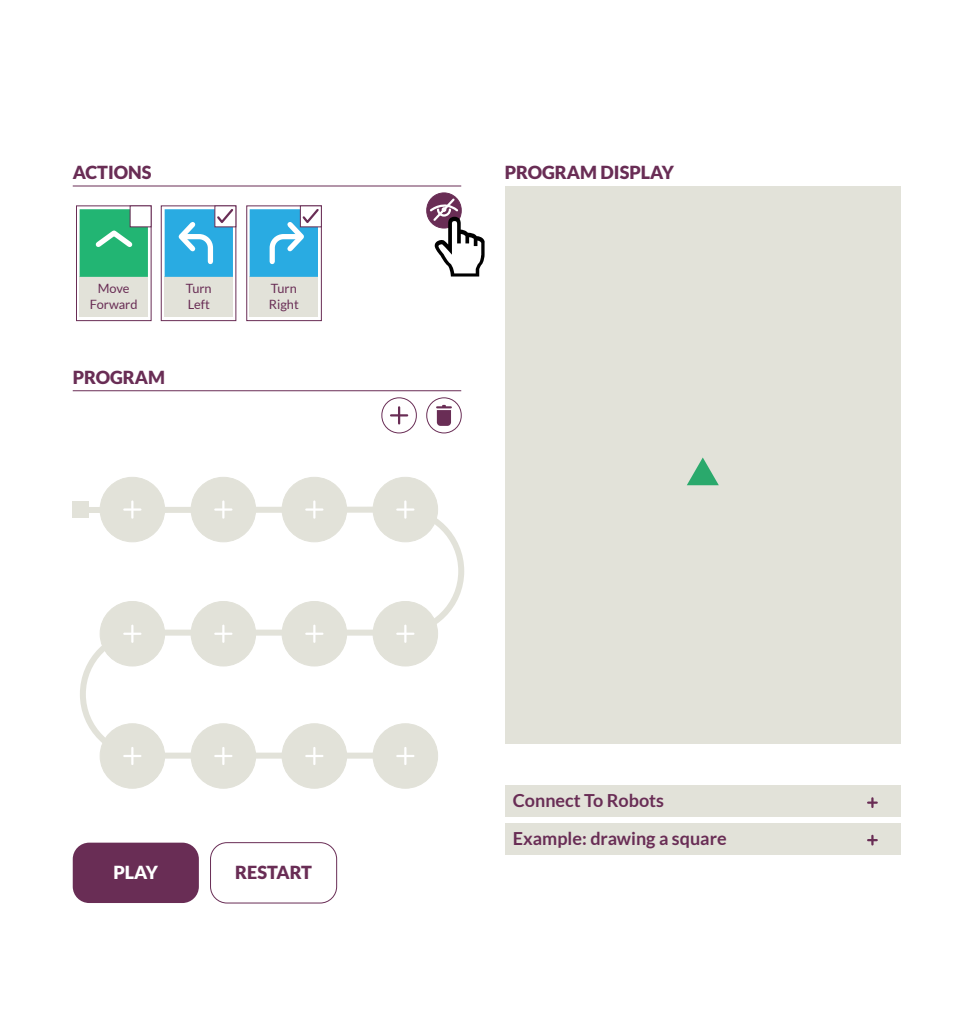
<style>
.page{position:relative;width:960px;height:1032px;background:#fff}
.page>*{position:absolute;margin:0;border:0;box-sizing:border-box;transform-origin:0 0}
.t1{font:700 18px "Lato";color:#692d55}
.t2{font:900 18px "Lato";color:#692d55}
.t3{font:900 18px "Lato";color:#fff}
.t4{font:12.83px/15.4px "Lato";color:#692d55}
</style>
<div class="page">
<div style="left:427px;top:193px;width:34px;height:35px;background:#692d55;border-radius:17px"></div>
<div style="left:426px;top:193px;width:36px;height:35px;border:1px solid #692d55;border-radius:17px"></div>
<div style="left:165px;top:277px;width:68px;height:40px;background:#e2e2d9"></div>
<div style="left:250px;top:277px;width:68px;height:40px;background:#e2e2d9"></div>
<div style="left:246px;top:206px;width:76px;height:115px;border:1px solid #692d55"></div>
<svg style="left:300px;top:206px;width:22px;height:21px"></svg>
<div style="left:161px;top:206px;width:75px;height:115px;border:1px solid #692d55"></div>
<svg style="left:214px;top:206px;width:22px;height:21px"></svg>
<svg style="left:165px;top:207px;width:70px;height:70px"></svg>
<svg style="left:250px;top:207px;width:71px;height:70px"></svg>
<div style="left:505px;top:823px;width:396px;height:31px;background:#e2e2d9"></div>
<div style="left:505px;top:186px;width:396px;height:558px;background:#e2e2d9"></div>
<hr style="left:73px;top:186px;width:388px;height:1px;background:#692d55">
<hr style="left:73px;top:390px;width:388px;height:1px;background:#692d55">
<svg style="left:687px;top:458px;width:32px;height:27px"></svg>
<div style="left:73px;top:843px;width:126px;height:60px;background:#692d55;border-radius:16px"></div>
<div style="left:210px;top:842px;width:127px;height:61px;border:1px solid #692d55;border-radius:16px"></div>
<div style="left:80px;top:277px;width:68px;height:40px;background:#e2e2d9"></div>
<svg style="left:80px;top:209px;width:68px;height:68px;background:#2eb87a"></svg>
<svg style="left:868px;top:836px;width:9px;height:8px"></svg>
<div style="left:505px;top:785px;width:396px;height:32px;background:#e2e2d9"></div>
<svg style="left:868px;top:798px;width:9px;height:9px"></svg>
<div style="left:381px;top:397px;width:36px;height:36px;border:1px solid #692d55;border-radius:17px"></div>
<svg style="left:398px;top:407px;width:2px;height:16px"></svg>
<hr style="left:391px;top:414px;width:16px;height:3px;background:#692d55">
<div style="left:426px;top:397px;width:36px;height:36px;border:1px solid #692d55;border-radius:17px"></div>
<svg style="left:436px;top:405px;width:16px;height:21px"></svg>
<svg style="left:429px;top:196px;width:56px;height:81px"></svg>
<div style="left:76px;top:206px;width:76px;height:115px;border:1px solid #692d55"></div>
<div style="left:130px;top:206px;width:22px;height:21px;background:#fff;border:1px solid #692d55"></div>
<svg style="left:72px;top:504px;width:392px;height:255px"></svg>
<div style="left:100px;top:477px;width:65px;height:65px;background:#e2e2d9;border-radius:50%"></div>
<div style="left:100px;top:477px;width:65px;height:65px;border:1px solid #e2e2d9;border-radius:50%"></div>
<hr style="left:131px;top:502px;width:3px;height:16px;background:#fff">
<hr style="left:124px;top:508px;width:16px;height:3px;background:#fff">
<div style="left:282px;top:477px;width:65px;height:65px;background:#e2e2d9;border-radius:50%"></div>
<div style="left:282px;top:477px;width:65px;height:65px;border:1px solid #e2e2d9;border-radius:50%"></div>
<hr style="left:313px;top:502px;width:3px;height:16px;background:#fff">
<hr style="left:306px;top:508px;width:16px;height:3px;background:#fff">
<div style="left:191px;top:477px;width:65px;height:65px;background:#e2e2d9;border-radius:50%"></div>
<div style="left:191px;top:477px;width:65px;height:65px;border:1px solid #e2e2d9;border-radius:50%"></div>
<hr style="left:222px;top:502px;width:3px;height:16px;background:#fff">
<hr style="left:215px;top:508px;width:16px;height:3px;background:#fff">
<div style="left:373px;top:477px;width:65px;height:65px;background:#e2e2d9;border-radius:50%"></div>
<div style="left:373px;top:477px;width:65px;height:65px;border:1px solid #e2e2d9;border-radius:50%"></div>
<hr style="left:404px;top:502px;width:3px;height:16px;background:#fff">
<hr style="left:397px;top:508px;width:16px;height:3px;background:#fff">
<div style="left:100px;top:602px;width:65px;height:64px;background:#e2e2d9;border-radius:50%"></div>
<div style="left:100px;top:601px;width:65px;height:65px;border:1px solid #e2e2d9;border-radius:50%"></div>
<hr style="left:131px;top:626px;width:3px;height:16px;background:#fff">
<svg style="left:124px;top:633px;width:16px;height:2px"></svg>
<div style="left:282px;top:602px;width:65px;height:64px;background:#e2e2d9;border-radius:50%"></div>
<div style="left:282px;top:601px;width:65px;height:65px;border:1px solid #e2e2d9;border-radius:50%"></div>
<hr style="left:313px;top:626px;width:3px;height:16px;background:#fff">
<svg style="left:306px;top:633px;width:16px;height:2px"></svg>
<div style="left:191px;top:602px;width:65px;height:64px;background:#e2e2d9;border-radius:50%"></div>
<div style="left:191px;top:601px;width:65px;height:65px;border:1px solid #e2e2d9;border-radius:50%"></div>
<hr style="left:222px;top:626px;width:3px;height:16px;background:#fff">
<svg style="left:215px;top:633px;width:16px;height:2px"></svg>
<div style="left:373px;top:602px;width:65px;height:64px;background:#e2e2d9;border-radius:50%"></div>
<div style="left:373px;top:601px;width:65px;height:65px;border:1px solid #e2e2d9;border-radius:50%"></div>
<hr style="left:404px;top:626px;width:3px;height:16px;background:#fff">
<svg style="left:397px;top:633px;width:16px;height:2px"></svg>
<div style="left:100px;top:724px;width:65px;height:64px;background:#e2e2d9;border-radius:50%"></div>
<div style="left:100px;top:723px;width:65px;height:66px;border:1px solid #e2e2d9;border-radius:50%"></div>
<hr style="left:131px;top:748px;width:3px;height:16px;background:#fff">
<svg style="left:124px;top:755px;width:16px;height:2px"></svg>
<div style="left:282px;top:724px;width:65px;height:64px;background:#e2e2d9;border-radius:50%"></div>
<div style="left:282px;top:723px;width:65px;height:66px;border:1px solid #e2e2d9;border-radius:50%"></div>
<hr style="left:313px;top:748px;width:3px;height:16px;background:#fff">
<svg style="left:306px;top:755px;width:16px;height:2px"></svg>
<div style="left:191px;top:724px;width:65px;height:64px;background:#e2e2d9;border-radius:50%"></div>
<div style="left:191px;top:723px;width:65px;height:66px;border:1px solid #e2e2d9;border-radius:50%"></div>
<hr style="left:222px;top:748px;width:3px;height:16px;background:#fff">
<svg style="left:215px;top:755px;width:16px;height:2px"></svg>
<div style="left:373px;top:724px;width:65px;height:64px;background:#e2e2d9;border-radius:50%"></div>
<div style="left:373px;top:723px;width:65px;height:66px;border:1px solid #e2e2d9;border-radius:50%"></div>
<hr style="left:404px;top:748px;width:3px;height:16px;background:#fff">
<svg style="left:397px;top:755px;width:16px;height:2px"></svg>
<div style="left:73px;top:502px;width:16px;height:16px;background:#e2e2d9"></div>
<p class="t2" style="left:73px;top:162px;width:80px">ACTIONS</p>
<p class="t2" style="left:505px;top:162px;width:171px">PROGRAM DISPLAY</p>
<p class="t4" style="left:90px;top:281px;width:49px;text-align:center">Move<br>Forward</p>
<p class="t4" style="left:186px;top:281px;width:27px">Turn<br>Left</p>
<p class="t4" style="left:269px;top:281px;width:31px">Turn<br>Right</p>
<p class="t2" style="left:73px;top:367px;width:94px">PROGRAM</p>
<p class="t3" style="left:113px;top:862px;width:46px">PLAY</p>
<p class="t2" style="left:235px;top:862px;width:78px">RESTART</p>
<p class="t1" style="left:513px;top:790px;width:153px">Connect To Robots</p>
<p class="t1" style="left:513px;top:828px;width:215px">Example: drawing a square</p>
</div>
